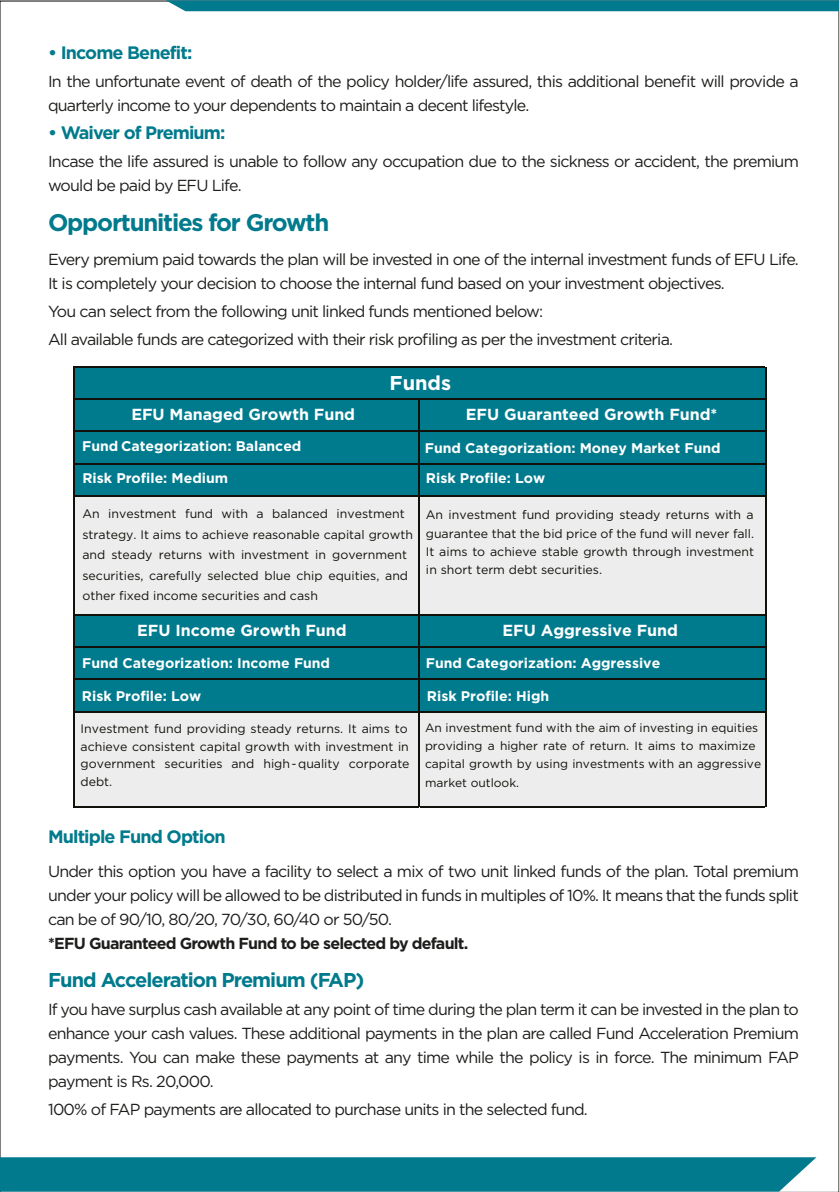
<style>
.page{position:relative;width:839px;height:1192px;background:#fff}
.page>*{position:absolute;margin:0;border:0;box-sizing:border-box;transform-origin:0 0}
.t1{font:700 24px "Gotham";letter-spacing:-.05em;color:#007a8c}
.t2{font:700 20px "Gotham";letter-spacing:-.05em;color:#007a8c}
.t3{font:700 20px "Gotham";color:#fff}
.t4{font:700 18px "Gotham";letter-spacing:-.05em;color:#007a8c}
.t5{font:16px/24px "Gotham";letter-spacing:-.05em;color:#1d1d1b}
.t6{font:700 16px "Gotham";color:#fff}
.t7{font:700 16px "Gotham";letter-spacing:-.05em;color:#1d1d1b}
.t8{font:700 14px "Gotham";color:#fff}
.t9{font:12.4px/20.4px "Gotham";color:#12100b}
.t10{font:12px/18.2px "Gotham";color:#12100b}
.s1{font-family:"Calibri";font-size:14.6px}
</style>
<div class="page">
<svg style="left:166px;top:0;width:672px;height:11px;background:#077c8d"></svg>
<div style="left:0;top:1157px;width:816px;height:34px;background:#007a8c"></div>
<div style="left:74px;top:712px;width:345px;height:94px;background:#ededed"></div>
<div style="left:74px;top:368px;width:690px;height:30px;background:#007b8e"></div>
<hr style="left:74px;top:367px;width:690px;height:1px;background:#12100b">
<div style="left:74px;top:400px;width:344px;height:31px;background:#007b8e"></div>
<div style="left:419px;top:400px;width:345px;height:31px;background:#007b8e"></div>
<hr style="left:74px;top:398px;width:344px;height:2px;background:#12100b">
<hr style="left:415px;top:398px;width:349px;height:2px;background:#12100b">
<hr style="left:418px;top:400px;width:2px;height:31px;background:#12100b">
<div style="left:74px;top:432px;width:344px;height:31px;background:#007b8e"></div>
<div style="left:419px;top:432px;width:345px;height:31px;background:#007b8e"></div>
<hr style="left:74px;top:431px;width:344px;height:1px;background:#12100b">
<hr style="left:417px;top:431px;width:347px;height:1px;background:#12100b">
<hr style="left:418px;top:432px;width:2px;height:31px;background:#12100b">
<div style="left:74px;top:464px;width:344px;height:31px;background:#007b8e"></div>
<div style="left:419px;top:464px;width:345px;height:31px;background:#007b8e"></div>
<hr style="left:74px;top:463px;width:344px;height:1px;background:#12100b">
<hr style="left:416px;top:463px;width:348px;height:1px;background:#12100b">
<hr style="left:418px;top:464px;width:2px;height:31px;background:#12100b">
<div style="left:74px;top:496px;width:344px;height:120px;background:#ededed"></div>
<div style="left:419px;top:496px;width:345px;height:120px;background:#ededed"></div>
<hr style="left:74px;top:495px;width:344px;height:1px;background:#12100b">
<hr style="left:415px;top:495px;width:349px;height:1px;background:#12100b">
<hr style="left:418px;top:496px;width:2px;height:120px;background:#12100b">
<div style="left:74px;top:615px;width:344px;height:31px;background:#007b8e"></div>
<div style="left:420px;top:615px;width:344px;height:31px;background:#007b8e"></div>
<hr style="left:74px;top:614px;width:344px;height:1px;background:#12100b">
<hr style="left:417px;top:614px;width:347px;height:1px;background:#12100b">
<div style="left:74px;top:648px;width:344px;height:31px;background:#007b8e"></div>
<div style="left:420px;top:648px;width:344px;height:31px;background:#007b8e"></div>
<hr style="left:74px;top:646px;width:344px;height:2px;background:#12100b">
<hr style="left:418px;top:646px;width:346px;height:2px;background:#12100b">
<div style="left:74px;top:680px;width:344px;height:31px;background:#007b8e"></div>
<div style="left:420px;top:680px;width:344px;height:31px;background:#007b8e"></div>
<hr style="left:74px;top:679px;width:344px;height:1px;background:#12100b">
<hr style="left:417px;top:679px;width:347px;height:1px;background:#12100b">
<div style="left:420px;top:712px;width:344px;height:94px;background:#ededed"></div>
<hr style="left:74px;top:711px;width:344px;height:1px;background:#12100b">
<hr style="left:418px;top:711px;width:346px;height:1px;background:#12100b">
<hr style="left:418px;top:604px;width:2px;height:203px;background:#12100b">
<hr style="left:74px;top:806px;width:344px;height:1px;background:#12100b">
<hr style="left:420px;top:806px;width:344px;height:1px;background:#12100b">
<hr style="left:764px;top:367px;width:1px;height:439px;background:#12100b">
<hr style="left:73px;top:366px;width:2px;height:441px;background:#12100b">
<p class="t4" style="left:48px;top:42px;width:146px">• Income Benefit:</p>
<p class="t5" style="left:48px;top:69px;width:751px">In the unfortunate event of death of the policy holder/life assured, this additional benefit will provide a quarterly income to your dependents to maintain a decent lifestyle.</p>
<p class="t4" style="left:48px;top:122px;width:179px">• Waiver of Premium:</p>
<p class="t5" style="left:48px;top:149px;width:752px">Incase the life assured is unable to follow any occupation due to the sickness or accident, the premium would be paid by EFU Life.</p>
<h1 class="t1" style="left:48px;top:209px;width:282px">Opportunities for Growth</h1>
<p class="t5" style="left:48px;top:247px;width:752px">Every premium paid towards the plan will be invested in one of the internal investment funds of EFU Life.<br>It is completely your decision to choose the internal fund based on your investment objectives.</p>
<p class="t5" style="left:48px;top:297px;width:626px;line-height:28px">You can select from the following unit linked funds mentioned below:<br>All available funds are categorized with their risk profiling as per the investment criteria.</p>
<p class="t3" style="left:389px;top:372px;width:63px">Funds</p>
<p class="t6" style="left:131px;top:405px;width:225px">EFU Managed Growth Fund</p>
<p class="t6" style="left:465px;top:405px;width:253px">EFU Guaranteed Growth Fund*</p>
<p class="t8" style="left:82px;top:437px;width:220px">Fund Categorization: Balanced</p>
<p class="t8" style="left:424px;top:439px;width:297px">Fund Categorization: Money Market Fund</p>
<p class="t8" style="left:82px;top:470px;width:147px">Risk Profile: Medium</p>
<p class="t8" style="left:426px;top:470px;width:121px">Risk Profile: Low</p>
<p class="t9" style="left:82px;top:503px;width:332px">An investment fund with a balanced investment strategy. It aims to achieve reasonable capital growth and steady returns with investment in government securities, carefully selected blue chip equities, and other fixed income securities and cash</p>
<p class="t9" style="left:425px;top:505px;width:329px;line-height:18.4px;text-align:justify">An investment fund providing steady returns with a guarantee that the bid price of the fund will never fall.<br>It aims to achieve stable growth through investment in short term debt securities.</p>
<p class="t6" style="left:137px;top:621px;width:211px">EFU Income Growth Fund</p>
<p class="t6" style="left:502px;top:621px;width:177px">EFU Aggressive Fund</p>
<p class="t8" style="left:82px;top:655px;width:249px">Fund Categorization: Income Fund</p>
<p class="t8" style="left:425px;top:655px;width:236px">Fund Categorization: Aggressive</p>
<p class="t8" style="left:82px;top:687px;width:121px">Risk Profile: Low</p>
<p class="t8" style="left:426px;top:687px;width:124px">Risk Profile: High</p>
<p class="t9" style="left:81px;top:719px;width:330px;line-height:17.8px">Investment fund providing steady returns. It aims to achieve consistent capital growth with investment in government securities and high<span class="s1">-</span> quality corporate debt.</p>
<p class="t10" style="left:425px;top:718px;width:337px">An investment fund with the aim of investing in equities providing a higher rate of return. It aims to maximize capital growth by using investments with an aggressive market outlook.</p>
<p class="t4" style="left:48px;top:826px;width:179px">Multiple Fund Option</p>
<p class="t5" style="left:48px;top:859px;width:752px;text-align:justify">Under this option you have a facility to select a mix of two unit linked funds of the plan. Total premium under your policy will be allowed to be distributed in funds in multiples of 10%. It means that the funds split can be of 90/10, 80/20, 70/30, 60/40 or 50/50.</p>
<p class="t7" style="left:48px;top:934px;width:421px">*EFU Guaranteed Growth Fund to be selected by default.</p>
<p class="t2" style="left:48px;top:968px;width:317px">Fund Acceleration Premium (FAP)</p>
<p class="t5" style="left:48px;top:997px;width:752px;text-align:justify">If you have surplus cash available at any point of time during the plan term it can be invested in the plan to enhance your cash values. These additional payments in the plan are called Fund Acceleration Premium payments. You can make these payments at any time while the policy is in force. The minimum FAP payment is Rs. 20,000.</p>
<p class="t5" style="left:48px;top:1097px;width:541px">100% of FAP payments are allocated to purchase units in the selected fund.</p>
</div>
